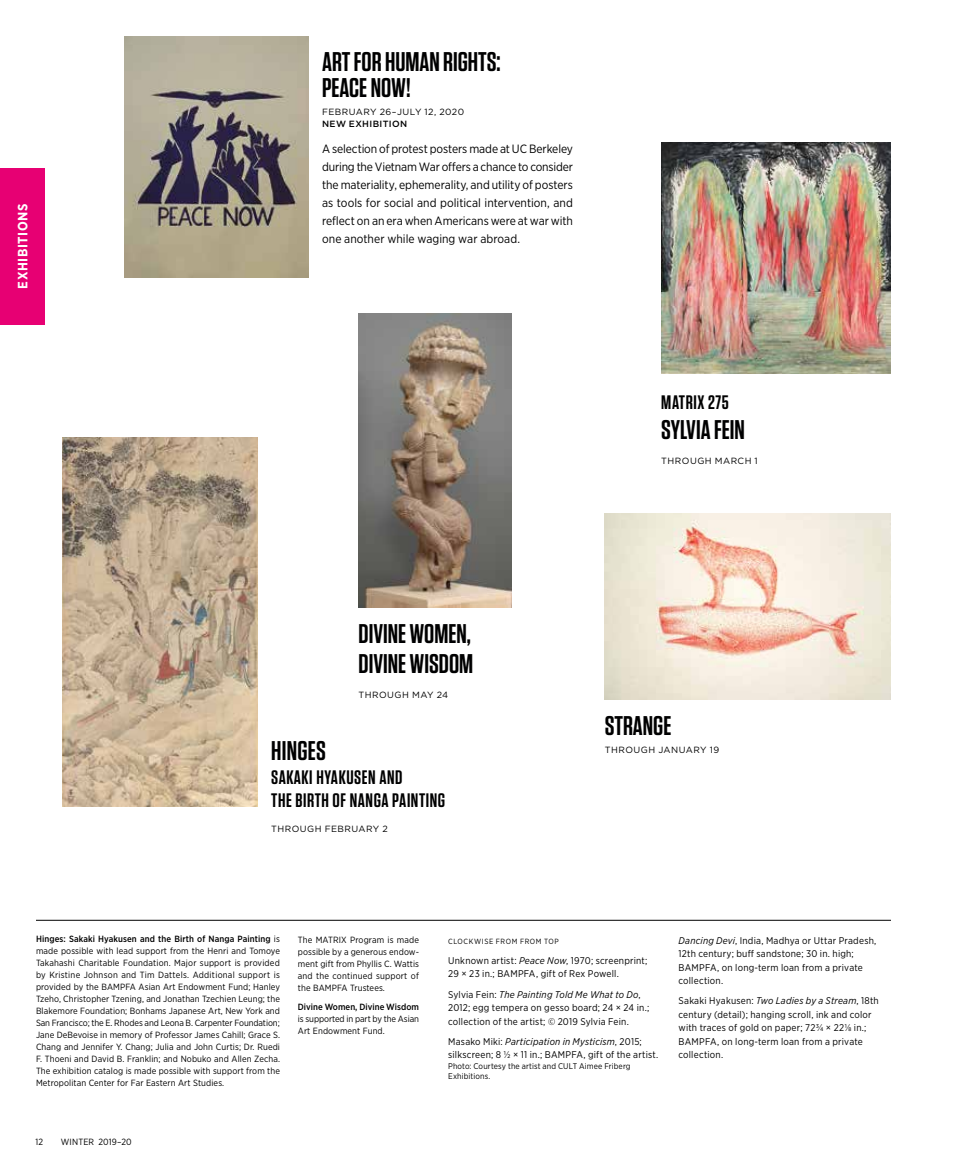
<style>
.page{position:relative;width:972px;height:1165px;background:#fff}
.page>*{position:absolute;margin:0;border:0;box-sizing:border-box;transform-origin:0 0}
.t1{font:600 27px/30px "Tungsten";color:#000001}
.t2{font:600 19.5px/23.4px "Tungsten";letter-spacing:.03em;color:#000001}
.t3{font:700 13.5px "Gotham Narrow";letter-spacing:.05em;color:#fff}
.t4{font:12px/18px "Gotham Narrow";color:#000001;text-align:justify}
.t5{font:9.75px/13.5px "Gotham Narrow";letter-spacing:.02em;color:#000001}
.t6{font:9px/12px "Gotham Narrow";letter-spacing:.01em;color:#000001;text-align:justify}
.t7{font:9px "Gotham";letter-spacing:.05em;color:#000001}
.t8{font:9px/12px "Gotham Narrow";letter-spacing:-.01em;color:#000001}
.t9{font:500 9px "Gotham Narrow";color:#000001}
.t10{font:500 9px "Gotham";letter-spacing:.045em;color:#000001}
.t11{font:8.25px/10.5px "Gotham Narrow";letter-spacing:.015em;color:#000001}
.t12{font:7.5px "Gotham Narrow";letter-spacing:.075em;color:#000001}
.s1{font-weight:500}
.s2{font-style:italic}
</style>
<div class="page">
<div style="left:0;top:168px;width:45px;height:156px;background:#e70073"></div>
<img style="left:62px;top:437px;width:195px;height:369px">
<hr style="left:36px;top:919px;width:855px;height:1px;background:#000001">
<img style="left:661px;top:142px;width:230px;height:231px">
<img style="left:359px;top:313px;width:152px;height:294px">
<img style="left:125px;top:37px;width:184px;height:240px">
<img style="left:605px;top:513px;width:286px;height:187px">
<h3 class="t3" style="left:14px;top:289px;width:87px;rotate:-90deg">EXHIBITIONS</h3>
<h1 class="t1" style="left:322px;top:50px;width:180px;line-height:25.5px">ART FOR HUMAN RIGHTS:<br>PEACE NOW!</h1>
<p class="t7" style="left:322px;top:106px;width:144px">FEBRUARY 26–JULY 12, 2020</p>
<p class="t10" style="left:322px;top:118px;width:87px">NEW EXHIBITION</p>
<p class="t4" style="left:322px;top:140px;width:252px">A selection of protest posters made at UC Berkeley during the Vietnam War offers a chance to consider the materiality, ephemerality, and utility of posters as tools for social and political intervention, and reflect on an era when Americans were at war with one another while waging war abroad.</p>
<h2 class="t2" style="left:661px;top:391px;width:69px">MATRIX 275</h2>
<h1 class="t1" style="left:661px;top:415px;width:85px">SYLVIA FEIN</h1>
<p class="t7" style="left:661px;top:455px;width:98px">THROUGH MARCH 1</p>
<h1 class="t1" style="left:359px;top:619px;width:116px">DIVINE WOMEN,<br>DIVINE WISDOM</h1>
<p class="t7" style="left:359px;top:688px;width:91px">THROUGH MAY 24</p>
<h1 class="t1" style="left:271px;top:736px;width:56px">HINGES</h1>
<h2 class="t2" style="left:271px;top:765px;width:175px">SAKAKI HYAKUSEN AND<br>THE BIRTH OF NANGA PAINTING</h2>
<p class="t7" style="left:271px;top:822px;width:118px">THROUGH FEBRUARY 2</p>
<h1 class="t1" style="left:605px;top:711px;width:68px">STRANGE</h1>
<p class="t7" style="left:605px;top:744px;width:116px">THROUGH JANUARY 19</p>
<p class="t6" style="left:36px;top:932px;width:246px"><span class="s1">Hinges: Sakaki Hyakusen and the Birth of Nanga Painting</span> is made possible with lead support from the Henri and Tomoye Takahashi Charitable Foundation. Major support is provided by Kristine Johnson and Tim Dattels. Additional support is provided by the BAMPFA Asian Art Endowment Fund; Hanley Tzeho, Christopher Tzening, and Jonathan Tzechien Leung; the Blakemore Foundation; Bonhams Japanese Art, New York and San Francisco; the E. Rhodes and Leona B. Carpenter Foundation; Jane DeBevoise in memory of Professor James Cahill; Grace S.<br>Chang and Jennifer Y. Chang; Julia and John Curtis; Dr. Ruedi F. Thoeni and David B. Franklin; and Nobuko and Allen Zecha.<br>The exhibition catalog is made possible with support from the Metropolitan Center for Far Eastern Art Studies.</p>
<p class="t6" style="left:298px;top:933px;width:123px">The MATRIX Program is made possible by a generous endow&shy;ment gift from Phyllis C. Wattis and the continued support of the BAMPFA Trustees.</p>
<p class="t9" style="left:298px;top:1000px;width:123px">Divine Women, Divine Wisdom</p>
<p class="t8" style="left:298px;top:1012px;width:123px">is supported in part by the Asian<br>Art Endowment Fund.</p>
<p class="t6" style="left:36px;top:1135px;width:9px">12</p>
<p class="t6" style="left:61px;top:1135px;width:72px">WINTER 2019–20</p>
<p class="t12" style="left:448px;top:936px;width:112px">CLOCKWISE FROM FROM TOP</p>
<p class="t5" style="left:448px;top:953px;width:201px">Unknown artist: <span class="s2">Peace Now</span>, 1970; screenprint;<br>29 × 23 in.; BAMPFA, gift of Rex Powell.</p>
<p class="t5" style="left:448px;top:987px;width:203px">Sylvia Fein: <span class="s2">The Painting Told Me What to Do</span>,<br>2012; egg tempera on gesso board; 24 × 24 in.; collection of the artist; © 2019 Sylvia Fein.</p>
<p class="t5" style="left:448px;top:1034px;width:212px">Masako Miki: <span class="s2">Participation in Mysticism</span>, 2015; silkscreen; 8 1/2 × 11 in.; BAMPFA, gift of the artist.</p>
<p class="t11" style="left:448px;top:1060px;width:184px">Photo: Courtesy the artist and CULT Aimee Friberg<br>Exhibitions.</p>
<p class="t5" style="left:679px;top:933px;width:199px"><span class="s2">Dancing Devi</span>, India, Madhya or Uttar Pradesh, 12th century; buff sandstone; 30 in. high; BAMPFA, on long-term loan from a private collection.</p>
<p class="t5" style="left:679px;top:993px;width:202px">Sakaki Hyakusen: <span class="s2">Two Ladies by a Stream</span>, 18th century (detail); hanging scroll, ink and color with traces of gold on paper; 723/4 × 221/8 in.; BAMPFA, on long-term loan from a private collection.</p>
</div>
